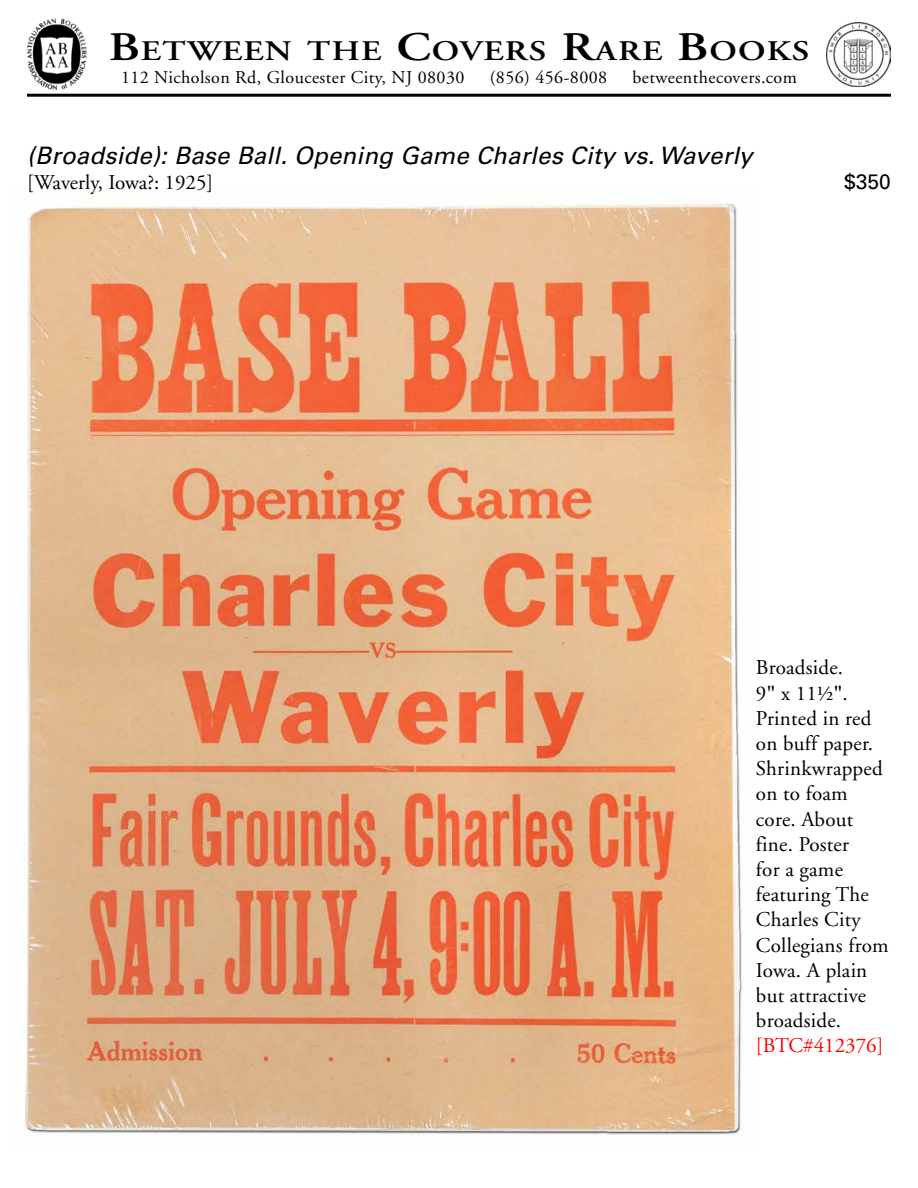
<style>
.page{position:relative;width:918px;height:1188px;background:#fff}
.page>*{position:absolute;margin:0;border:0;box-sizing:border-box;transform-origin:0 0}
.t1{font:600 28.35px "Adobe Garamond";letter-spacing:.035em;color:#000;scale:1.22 1}
.t2{font:italic 24px "Univers";letter-spacing:.01em;color:#000}
.t3{font:21px/25.2px "Adobe Garamond";letter-spacing:.01em;color:#000}
.t4{font:21px "Adobe Garamond";color:#f00}
.t5{font:21px "Univers";color:#000}
.t6{font:18px "Adobe Garamond";letter-spacing:.025em;color:#000}
.s1{font-size:40.5px}
.s2{font-family:"Times New Roman"}
</style>
<div class="page">
<img style="left:24px;top:200px;width:720px;height:935px">
<img style="left:826px;top:22px;width:65px;height:65px">
<img style="left:27px;top:19px;width:60px;height:71px">
<hr style="left:27px;top:94px;width:864px;height:3px;background:#000">
<h1 class="t1" style="left:109px;top:35px;width:576px"><span class="s1">B</span>ETWEEN THE <span class="s1">C</span>OVERS <span class="s1">R</span>ARE <span class="s1">B</span>OOKS</h1>
<p class="t6" style="left:121px;top:67px;width:345px">112 Nicholson Rd, Gloucester City, NJ 08030</p>
<p class="t6" style="left:490px;top:67px;width:119px">(856) 456-8008</p>
<p class="t6" style="left:633px;top:67px;width:166px">betweenthecovers.com</p>
<p class="t2" style="left:27px;top:141px;width:727px">(Broadside): Base Ball. Opening Game Charles City vs. Waverly</p>
<p class="t3" style="left:27px;top:171px;width:188px">[Waverly, Iowa?: 1925]</p>
<p class="t5" style="left:844px;top:170px;width:48px">$350</p>
<p class="t3" style="left:756px;top:656px;width:134px">Broadside.<br>9<span class="s2">"</span> x 11½<span class="s2">"</span>.<br>Printed in red on buff paper.<br>Shrinkwrapped on to foam core. About fine. Poster<br>for a game featuring The<br>Charles City<br>Collegians from<br>Iowa. A plain but attractive broadside.</p>
<p class="t4" style="left:756px;top:1035px;width:129px">[BTC#412376]</p>
</div>
